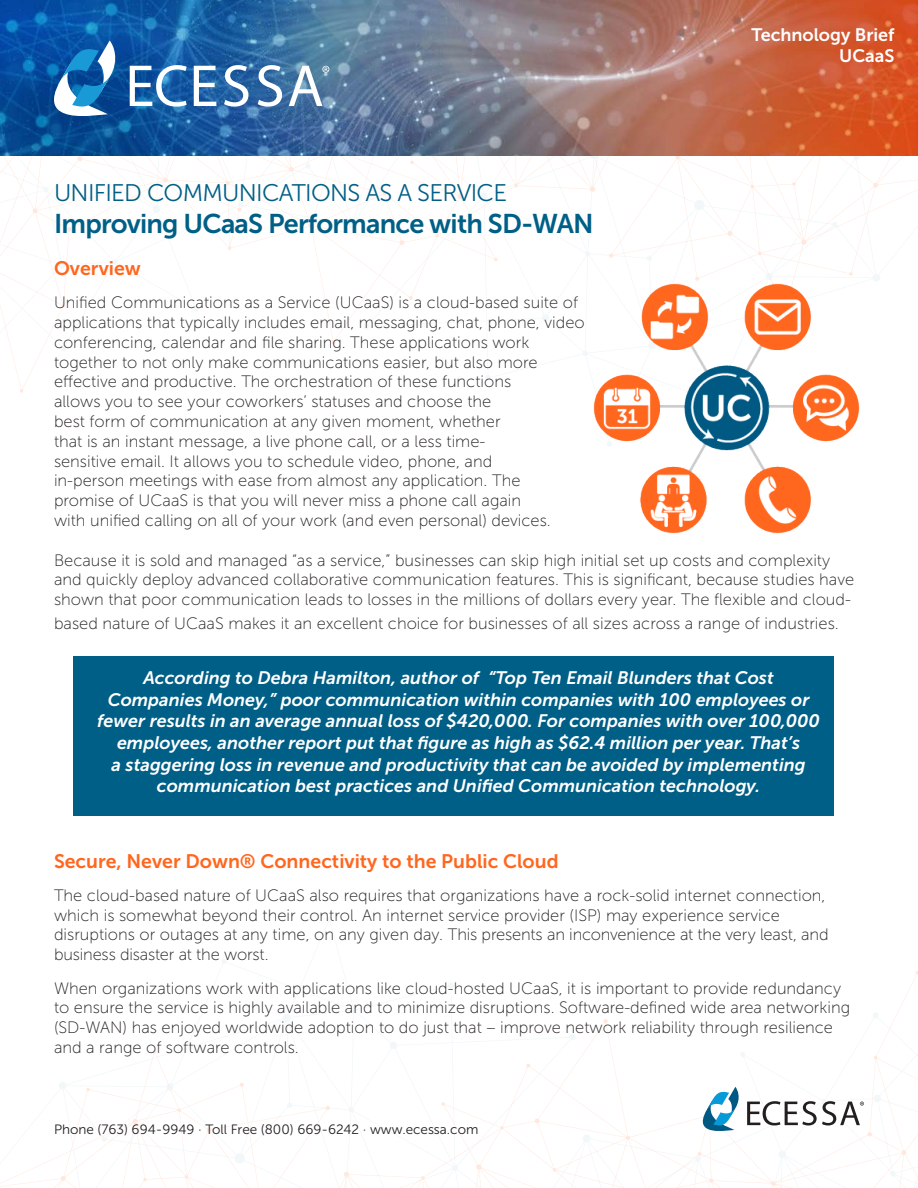
<style>
.page{position:relative;width:918px;height:1188px;background:#fff}
.page>*{position:absolute;margin:0;border:0;box-sizing:border-box;transform-origin:0 0}
.t1{font:27px "Museo Sans 700";letter-spacing:-.03em;color:#005f86}
.t2{font:24px "Museo Sans 300";letter-spacing:-.03em;color:#005f86}
.Body{font:19.5px "Museo Sans 700";color:#ff661e}
.t3{font:italic 18px/21.6px "Museo Sans 700";color:#fff;text-align:center}
.t4{font:18px "Museo Sans 700";color:#fff}
.Body-2{font:16.5px/19.8px "Museo Sans 100";color:#231f20}
.t5{font:13.5px "Museo Sans 300";color:#231f20}
</style>
<div class="page">
<svg style="left:0;top:156px;width:918px;height:237px"></svg>
<img style="left:0;top:0;width:918px;height:156px">
<svg style="left:327px;top:917px;width:5px;height:5px"></svg>
<svg style="left:222px;top:959px;width:5px;height:5px"></svg>
<svg style="left:54px;top:41px;width:66px;height:75px"></svg>
<svg style="left:130px;top:65px;width:57px;height:42px"></svg>
<svg style="left:194px;top:66px;width:22px;height:40px"></svg>
<svg style="left:224px;top:65px;width:24px;height:42px"></svg>
<svg style="left:258px;top:65px;width:24px;height:42px"></svg>
<svg style="left:289px;top:66px;width:40px;height:40px"></svg>
<div style="left:73px;top:656px;width:761px;height:159px;background:#005f86"></div>
<svg style="left:0;top:971px;width:918px;height:217px"></svg>
<img style="left:589px;top:279px;width:275px;height:255px">
<p class="t2" style="left:54px;top:180px;width:455px">UNIFIED COMMUNICATIONS AS A SERVICE</p>
<p class="t1" style="left:54px;top:209px;width:541px">Improving UCaaS Performance with SD-WAN</p>
<p class="t4" style="left:751px;top:24px;width:145px">Technology Brief</p>
<p class="t4" style="left:839px;top:46px;width:57px">UCaaS</p>
<p class="Body" style="left:54px;top:257px;width:88px">Overview</p>
<p class="Body-2" style="left:54px;top:293px;width:532px">Unified Communications as a Service (UCaaS) is a cloud-based suite of applications that typically includes email, messaging, chat, phone, video conferencing, calendar and file sharing. These applications work together to not only make communications easier, but also more effective and productive. The orchestration of these functions<br>allows you to see your coworkers’ statuses and choose the<br>best form of communication at any given moment, whether<br>that is an instant message, a live phone call, or a less time-<br>sensitive email. It allows you to schedule video, phone, and<br>in-person meetings with ease from almost any application. The promise of UCaaS is that you will never miss a phone call again<br>with unified calling on all of your work (and even personal) devices.</p>
<p class="Body-2" style="left:54px;top:550px;width:802px">Because it is sold and managed “as a service,” businesses can skip high initial set up costs and complexity and quickly deploy advanced collaborative communication features. This is significant, because studies have shown that poor communication leads to losses in the millions of dollars every year. The flexible and cloud-</p>
<p class="Body-2" style="left:54px;top:613px;width:786px">based nature of UCaaS makes it an excellent choice for businesses of all sizes across a range of industries.</p>
<p class="t3" style="left:97px;top:667px;width:724px">According to Debra Hamilton, author of “Top Ten Email Blunders that Cost Companies Money,” poor communication within companies with 100 employees or fewer results in an average annual loss of $420,000. For companies with over 100,000 employees, another report put that figure as high as $62.4 million per year. That’s<br>a staggering loss in revenue and productivity that can be avoided by implementing communication best practices and Unified Communication technology.</p>
<p class="Body" style="left:54px;top:850px;width:506px">Secure, Never Down® Connectivity to the Public Cloud</p>
<p class="Body-2" style="left:54px;top:885px;width:776px">The cloud-based nature of UCaaS also requires that organizations have a rock-solid internet connection, which is somewhat beyond their control. An internet service provider (ISP) may experience service disruptions or outages at any time, on any given day. This presents an inconvenience at the very least, and business disaster at the worst.</p>
<p class="Body-2" style="left:54px;top:978px;width:798px">When organizations work with applications like cloud-hosted UCaaS, it is important to provide redundancy to ensure the service is highly available and to minimize disruptions. Software-defined wide area networking (SD-WAN) has enjoyed worldwide adoption to do just that – improve network reliability through resilience and a range of software controls.</p>
<p class="t5" style="left:54px;top:1122px;width:426px">Phone (763) 694-9949 · Toll Free (800) 669-6242 · www.ecessa.com</p>
</div>
